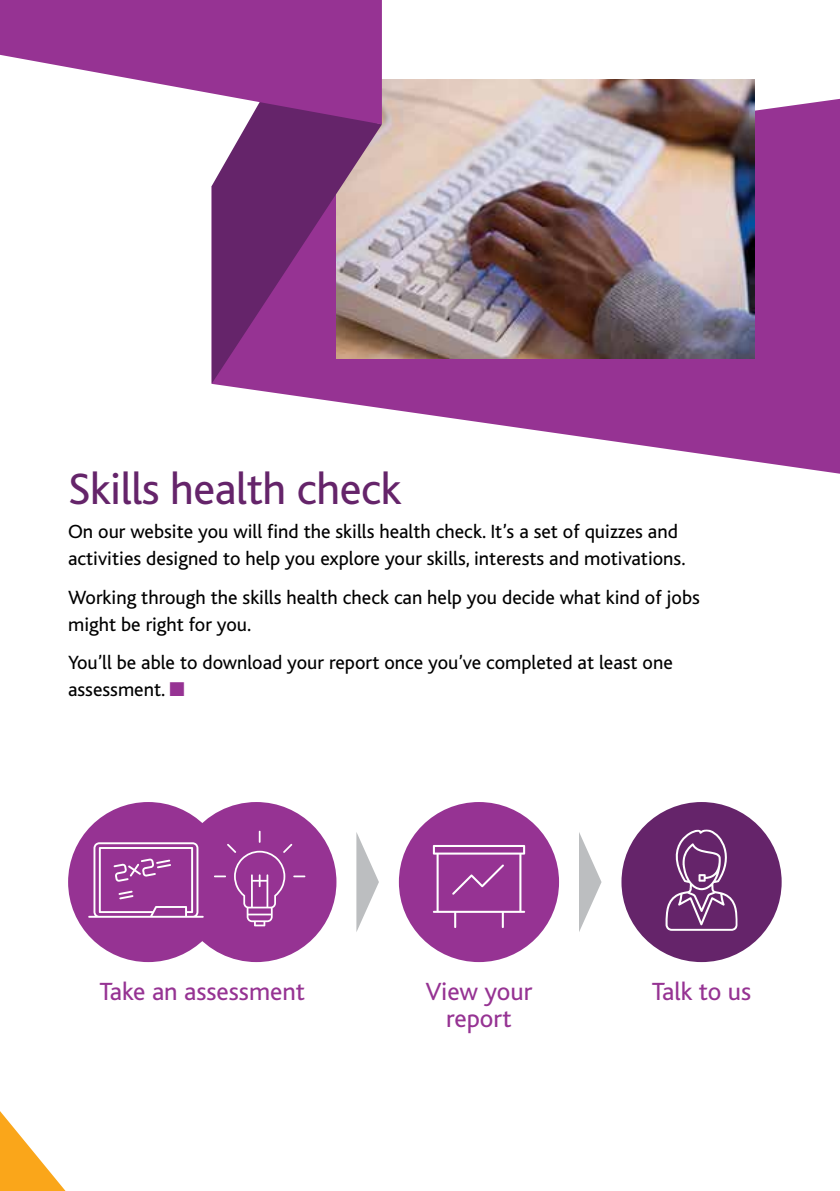
<style>
.page{position:relative;width:840px;height:1191px;background:#fff}
.page>*{position:absolute;margin:0;border:0;box-sizing:border-box;transform-origin:0 0}
.t1{font:46px "Bliss";letter-spacing:-.01em;color:#65246a}
.t2{font:26px/27px "Bliss";color:#963393;text-align:center}
.t3{font:20px/27px "Bliss";color:#000}
.s1{color:#963393}
</style>
<div class="page">
<svg style="left:0;top:1111px;width:65px;height:80px"></svg>
<div style="left:398px;top:802px;width:160px;height:160px;background:#963393;border-radius:50%"></div>
<svg style="left:432px;top:845px;width:93px;height:83px"></svg>
<div style="left:621px;top:802px;width:160px;height:160px;background:#65246a;border-radius:50%"></div>
<svg style="left:665px;top:829px;width:72px;height:102px"></svg>
<div style="left:68px;top:802px;width:160px;height:160px;background:#963393;border-radius:50%"></div>
<svg style="left:88px;top:802px;width:248px;height:160px"></svg>
<svg style="left:213px;top:99px;width:626px;height:375px;fill:#963393"></svg>
<img style="left:381px;top:79px;width:372px;height:279px">
<svg style="left:211px;top:124px;width:170px;height:260px;background:#894984"></svg>
<svg style="left:0;top:0;width:381px;height:124px;fill:#963393"></svg>
<svg style="left:356px;top:832px;width:23px;height:100px"></svg>
<svg style="left:579px;top:832px;width:22px;height:100px"></svg>
<h1 class="t1" style="left:68px;top:465px;width:334px">Skills health check</h1>
<p class="t3" style="left:68px;top:519px;width:618px">On our website you will find the skills health check. It’s a set of quizzes and activities designed to help you explore your skills, interests and motivations.</p>
<p class="t3" style="left:68px;top:584px;width:633px">Working through the skills health check can help you decide what kind of jobs might be right for you.</p>
<p class="t3" style="left:68px;top:649px;width:606px">You’ll be able to download your report once you’ve completed at least one assessment. <span class="s1">■</span></p>
<h2 class="t2" style="left:99px;top:978px;width:207px">Take an assessment</h2>
<h2 class="t2" style="left:425px;top:978px;width:108px">View your report</h2>
<h2 class="t2" style="left:651px;top:978px;width:101px">Talk to us</h2>
</div>
